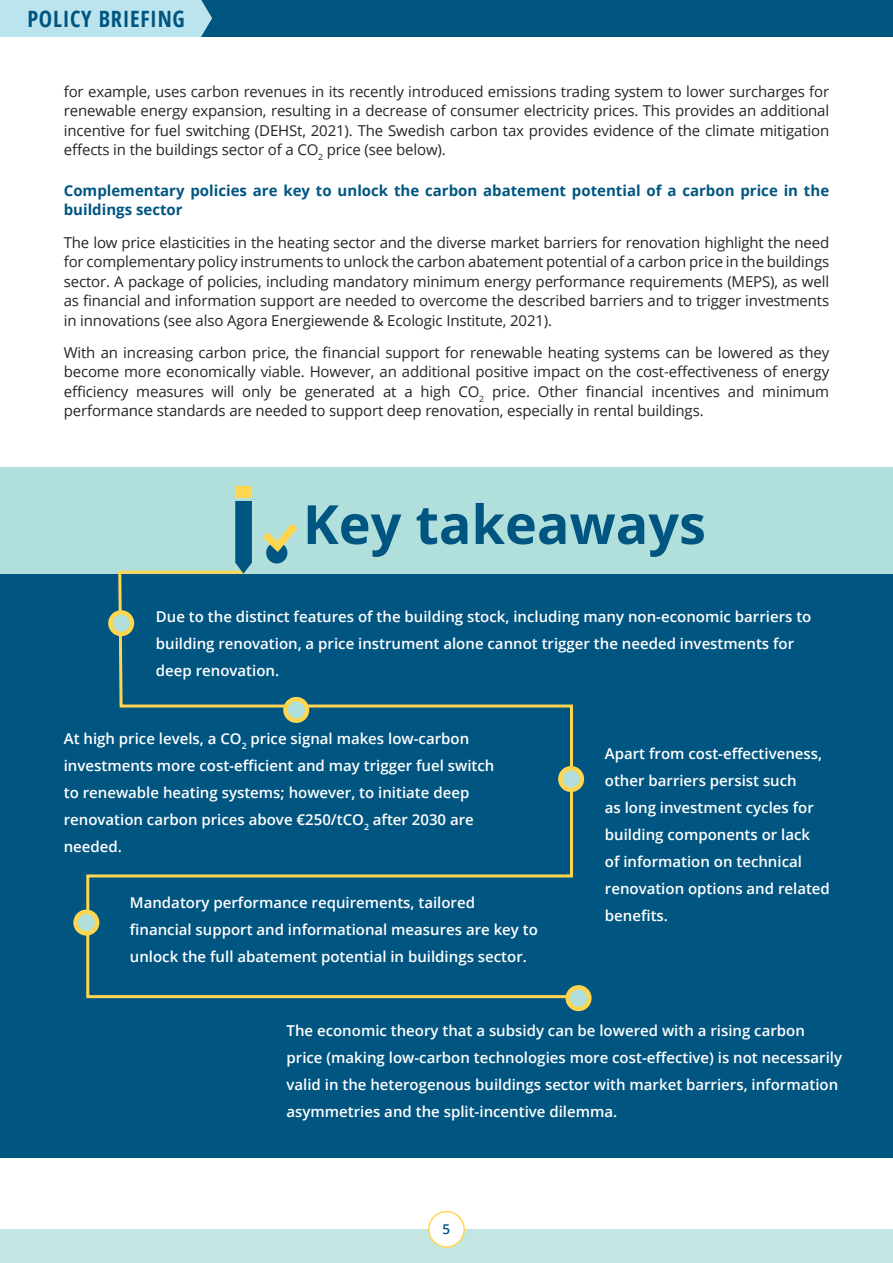
<style>
.page{position:relative;width:893px;height:1263px;background:#fff}
.page>*{position:absolute;margin:0;border:0;box-sizing:border-box;transform-origin:0 0}
.FIGUREN_titel{font:700 54px "Open Sans";color:#005581}
.t1{font:700 condensed 22.5px "Open Sans";letter-spacing:.03em;color:#005581}
.BROOD{font:15px/19.5px "Open Sans";letter-spacing:-.01em;color:#292424;text-align:justify}
.BROOD-2{font:600 15px/27px "Open Sans";color:#fff}
.BROOD-3{font:700 15px/19.5px "Open Sans";color:#005581}
.t2{font:600 13.5px "Open Sans";color:#005581}
</style>
<div class="page">
<div style="left:0;top:0;width:893px;height:37px;background:#005581"></div>
<div style="left:0;top:0;width:212px;height:37px;background:#bbe4ee"></div>
<div style="left:0;top:484px;width:893px;height:674px;background:#005581"></div>
<div style="left:0;top:467px;width:893px;height:107px;background:#b0dfdc"></div>
<svg style="left:85px;top:570px;width:502px;height:430px"></svg>
<svg style="left:110px;top:612px;width:22px;height:22px"></svg>
<div style="left:108px;top:610px;width:26px;height:26px;border:4px solid #ffd64f;border-radius:50%"></div>
<svg style="left:285px;top:699px;width:22px;height:22px"></svg>
<div style="left:283px;top:697px;width:26px;height:26px;border:4px solid #ffd64f;border-radius:50%"></div>
<svg style="left:560px;top:768px;width:22px;height:22px"></svg>
<div style="left:558px;top:766px;width:26px;height:26px;border:4px solid #ffd64f;border-radius:50%"></div>
<svg style="left:568px;top:987px;width:21px;height:22px"></svg>
<div style="left:566px;top:985px;width:26px;height:26px;border:4px solid #ffd64f;border-radius:50%"></div>
<svg style="left:76px;top:912px;width:21px;height:21px"></svg>
<div style="left:73px;top:909px;width:26px;height:26px;border:4px solid #ffd64f;border-radius:50%"></div>
<div style="left:235px;top:487px;width:17px;height:11px;background:#ffd64f"></div>
<svg style="left:235px;top:501px;width:70px;height:73px"></svg>
<div style="left:0;top:1229px;width:893px;height:34px;background:#c3e6e3"></div>
<div style="left:429px;top:1211px;width:35px;height:36px;background:#fff;border-radius:50%"></div>
<div style="left:428px;top:1211px;width:37px;height:37px;border:2px solid #ffd64f;border-radius:50%"></div>
<h2 class="t1" style="left:27px;top:3px;width:159px">POLICY BRIEFING</h2>
<p class="BROOD" style="left:64px;top:81px;width:767px">for example, uses carbon revenues in its recently introduced emissions trading system to lower surcharges for renewable energy expansion, resulting in a decrease of consumer electricity prices. This provides an additional incentive for fuel switching (DEHSt, 2021). The Swedish carbon tax provides evidence of the climate mitigation effects in the buildings sector of a CO<sub>2</sub> price (see below).</p>
<p class="BROOD-3" style="left:64px;top:180px;width:767px">Complementary policies are key to unlock the carbon abatement potential of a carbon price in the buildings sector</p>
<p class="BROOD" style="left:64px;top:232px;width:767px">The low price elasticities in the heating sector and the diverse market barriers for renovation highlight the need for complementary policy instruments to unlock the carbon abatement potential of a carbon price in the buildings sector. A package of policies, including mandatory minimum energy performance requirements (MEPS), as well as financial and information support are needed to overcome the described barriers and to trigger investments in innovations (see also Agora Energiewende &amp; Ecologic Institute, 2021).</p>
<p class="BROOD" style="left:64px;top:342px;width:767px">With an increasing carbon price, the financial support for renewable heating systems can be lowered as they become more economically viable. However, an additional positive impact on the cost-effectiveness of energy efficiency measures will only be generated at a high CO<sub>2</sub> price. Other financial incentives and minimum performance standards are needed to support deep renovation, especially in rental buildings.</p>
<p class="FIGUREN_titel" style="left:303px;top:486px;width:405px">Key takeaways</p>
<p class="BROOD-2" style="left:156px;top:602px;width:657px">Due to the distinct features of the building stock, including many non-economic barriers to building renovation, a price instrument alone cannot trigger the needed investments for deep renovation.</p>
<p class="BROOD-2" style="left:64px;top:725px;width:432px">At high price levels, a CO<sub>2</sub> price signal makes low-carbon investments more cost-efficient and may trigger fuel switch to renewable heating systems; however, to initiate deep renovation carbon prices above €250/tCO<sub>2</sub> after 2030 are needed.</p>
<p class="BROOD-2" style="left:130px;top:889px;width:409px">Mandatory performance requirements, tailored financial support and informational measures are key to unlock the full abatement potential in buildings sector.</p>
<p class="BROOD-2" style="left:605px;top:739px;width:227px">Apart from cost-effectiveness, other barriers persist such<br>as long investment cycles for building components or lack<br>of information on technical renovation options and related benefits.</p>
<p class="BROOD-2" style="left:287px;top:1017px;width:557px">The economic theory that a subsidy can be lowered with a rising carbon price (making low-carbon technologies more cost-effective) is not necessarily valid in the heterogenous buildings sector with market barriers, information asymmetries and the split-incentive dilemma.</p>
<p class="t2" style="left:443px;top:1220px;width:9px">5</p>
</div>
